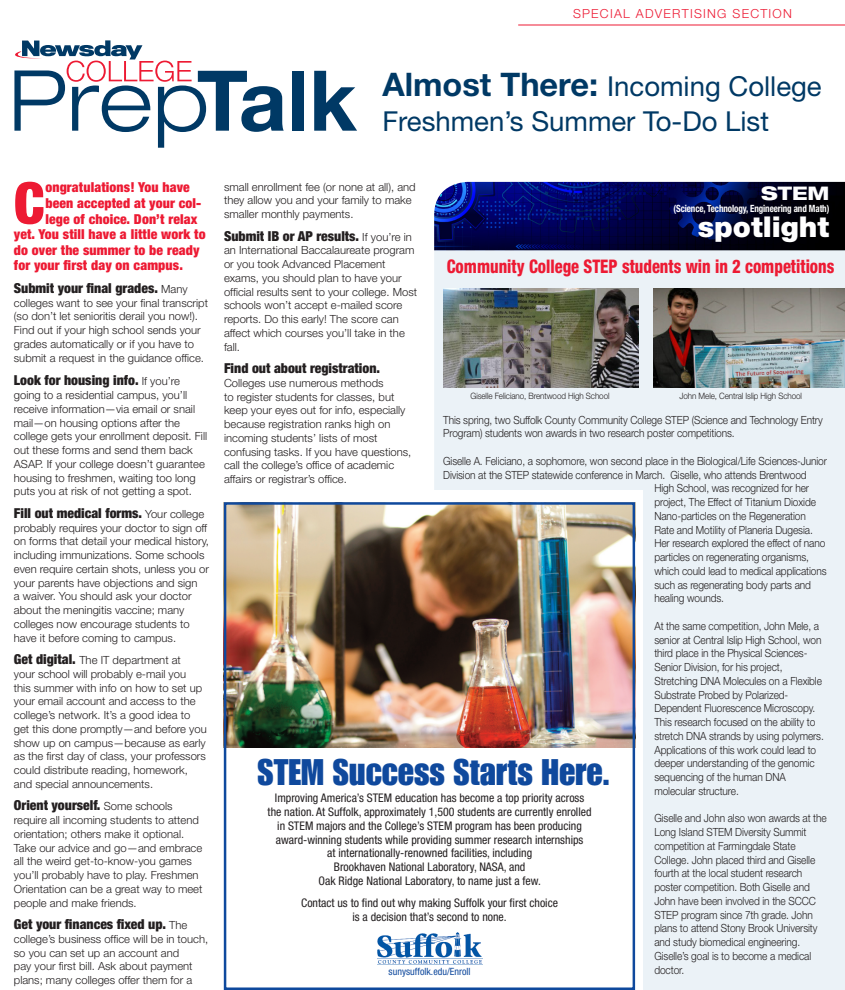
<style>
.page{position:relative;width:845px;height:990px;background:#fff}
.page>*{position:absolute;margin:0;border:0;box-sizing:border-box;transform-origin:0 0}
.t1{font:900 condensed 57.5px "Helvetica Neue LT Std";color:#ed1a33}
.t2{font:36.25px "Impact LT Std";color:#0f499d}
.t3{font:900 28.75px "Helvetica Neue LT Std";color:#fff}
.t4{font:27.5px/35px "Helvetica Neue LT Std";color:#003965}
.t5{font:800 condensed 18.75px "Helvetica Neue LT Std";color:#ed1a33;scale:.88 1}
.t6{font:800 expanded 18.75px "Helvetica Neue LT Std";color:#fff}
.t7{font:900 condensed 13.75px "Helvetica Neue LT Std";color:#231f20}
.t8{font:900 condensed 13.75px "Helvetica Neue LT Std";letter-spacing:.01em;color:#ed1a33}
.t9{font:300 12.5px "Helvetica Neue LT Std";letter-spacing:.1em;color:#ed1a33}
.t10{font:condensed 11.88px/13.8px "Helvetica Neue LT Std";color:#231f20;text-align:center}
.t11{font:300 11.25px/13.8px "Helvetica Neue LT Std";color:#231f20}
.t12{font:300 11.25px/13.8px "Helvetica Neue LT Std";color:#231f20;scale:.9 1}
.t13{font:700 condensed 10px "Helvetica Neue LT Std";letter-spacing:-.01em;color:#fff;scale:.9 1}
.t14{font:condensed 10px "Helvetica Neue LT Std";color:#0f499d}
.t15{font:300 8.75px "Helvetica Neue LT Std";letter-spacing:-.01em;color:#231f20;scale:.92 1}
.s1{font-weight:700;font-size:32.5px}
.s2{font-weight:300;font-stretch:normal;font-size:11.25px}
.s3{font-weight:900;font-stretch:condensed;font-size:13.75px}
</style>
<div class="page">
<div style="left:434px;top:250px;width:410px;height:740px;background:#ebf2f7"></div>
<hr style="left:518px;top:25px;width:326px;height:1px;background:#ed1a33">
<div style="left:292px;top:71px;width:11px;height:60px;background:#003965"></div>
<svg style="left:314px;top:71px;width:43px;height:60px"></svg>
<svg style="left:14px;top:40px;width:269px;height:108px"></svg>
<img style="left:434px;top:182px;width:410px;height:68px">
<img style="left:443px;top:288px;width:195px;height:100px">
<img style="left:652px;top:288px;width:192px;height:100px">
<div style="left:426px;top:490px;width:217px;height:500px;background:#fff"></div>
<img style="left:227px;top:505px;width:405px;height:243px">
<img style="left:377px;top:933px;width:105px;height:31px">
<div style="left:224px;top:502px;width:411px;height:488px;border:2px solid #0f499d"></div>
<p class="t9" style="left:573px;top:6px;width:220px">SPECIAL ADVERTISING SECTION</p>
<p class="t4" style="left:382px;top:68px;width:440px"><span class="s1">Almost There:</span> Incoming College<br>Freshmen’s Summer To-Do List</p>
<p class="t1" style="left:14px;top:168px;width:32px">C</p>
<p class="t8" style="left:45px;top:179px;width:146px">ongratulations! You have</p>
<p class="t8" style="left:45px;top:195px;width:157px">been accepted at your col-</p>
<p class="t8" style="left:45px;top:210px;width:153px">lege of choice. Don’t relax</p>
<p class="t8" style="left:14px;top:226px;width:193px">yet. You still have a little work to</p>
<p class="t8" style="left:14px;top:241px;width:187px">do over the summer to be ready</p>
<p class="t8" style="left:14px;top:257px;width:170px">for your first day on campus.</p>
<p class="t7" style="left:14px;top:280px;width:175px">Submit your final grades. <span class="s2">Many</span></p>
<p class="t11" style="left:14px;top:296px;width:196px">colleges want to see your final transcript (so don’t let senioritis derail you now!).<br>Find out if your high school sends your grades automatically or if you have to submit a request in the guidance office.</p>
<p class="t7" style="left:14px;top:372px;width:168px">Look for housing info. <span class="s2">If you’re</span></p>
<p class="t11" style="left:14px;top:388px;width:195px">going to a residential campus, you’ll receive information—via email or snail mail—on housing options after the college gets your enrollment deposit. Fill out these forms and send them back ASAP. If your college doesn’t guarantee housing to freshmen, waiting too long puts you at risk of not getting a spot.</p>
<p class="t7" style="left:14px;top:505px;width:192px">Fill out medical forms. <span class="s2">Your college</span></p>
<p class="t11" style="left:14px;top:521px;width:196px">probably requires your doctor to sign off on forms that detail your medical history, including immunizations. Some schools even require certain shots, unless you or your parents have objections and sign<br>a waiver. You should ask your doctor about the meningitis vaccine; many colleges now encourage students to have it before coming to campus.</p>
<p class="t11" style="left:14px;top:653px;width:194px"><span class="s3">Get digital.</span> The IT department at<br>your school will probably e-mail you<br>this summer with info on how to set up your email account and access to the college’s network. It’s a good idea to get this done promptly—and before you show up on campus—because as early as the first day of class, your professors could distribute reading, homework, and special announcements.</p>
<p class="t7" style="left:14px;top:797px;width:160px">Orient yourself. <span class="s2">Some schools</span></p>
<p class="t11" style="left:14px;top:813px;width:190px">require all incoming students to attend orientation; others make it optional.<br>Take our advice and go—and embrace all the weird get-to-know-you games you’ll probably have to play. Freshmen Orientation can be a great way to meet people and make friends.</p>
<p class="t7" style="left:14px;top:916px;width:175px">Get your finances fixed up. <span class="s2">The</span></p>
<p class="t11" style="left:14px;top:932px;width:196px">college’s business office will be in touch, so you can set up an account and<br>pay your first bill. Ask about payment plans; many colleges offer them for a</p>
<p class="t11" style="left:224px;top:179px;width:193px">small enrollment fee (or none at all), and they allow you and your family to make smaller monthly payments.</p>
<p class="t7" style="left:224px;top:227px;width:189px">Submit IB or AP results. <span class="s2">If you’re in</span></p>
<p class="t11" style="left:224px;top:243px;width:194px">an International Baccalaureate program or you took Advanced Placement exams, you should plan to have your official results sent to your college. Most schools won’t accept e-mailed score reports. Do this early! The score can affect which courses you’ll take in the fall.</p>
<p class="t7" style="left:224px;top:360px;width:157px">Find out about registration.</p>
<p class="t11" style="left:224px;top:376px;width:189px">Colleges use numerous methods<br>to register students for classes, but keep your eyes out for info, especially because registration ranks high on incoming students’ lists of most confusing tasks. If you have questions, call the college’s office of academic affairs or registrar’s office.</p>
<p class="t6" style="left:761px;top:182px;width:70px">STEM</p>
<p class="t13" style="left:673px;top:202px;width:174px">(Science, Technology, Engineering and Math)</p>
<p class="t3" style="left:697px;top:210px;width:133px">spotlight</p>
<p class="t5" style="left:446px;top:254px;width:442px">Community College STEP students win in 2 competitions</p>
<p class="t15" style="left:470px;top:391px;width:153px">Giselle Feliciano, Brentwood High School</p>
<p class="t15" style="left:679px;top:391px;width:134px">John Mele, Central Islip High School</p>
<p class="t12" style="left:443px;top:413px;width:423px">This spring, two Suffolk County Community College STEP (Science and Technology Entry<br>Program) students won awards in two research poster competitions.</p>
<p class="t12" style="left:443px;top:454px;width:428px">Giselle A. Feliciano, a sophomore, won second place in the Biological/Life Sciences-Junior</p>
<p class="t12" style="left:443px;top:468px;width:405px">Division at the STEP statewide conference in March. Giselle, who attends Brentwood</p>
<p class="t12" style="left:654px;top:481px;width:173px">High School, was recognized for her</p>
<p class="t12" style="left:654px;top:495px;width:181px">project, The Effect of Titanium Dioxide</p>
<p class="t12" style="left:654px;top:509px;width:170px">Nano-particles on the Regeneration</p>
<p class="t12" style="left:654px;top:523px;width:177px">Rate and Motility of Planeria Dugesia.</p>
<p class="t12" style="left:654px;top:536px;width:191px">Her research explored the effect of nano</p>
<p class="t12" style="left:654px;top:550px;width:173px">particles on regenerating organisms,</p>
<p class="t12" style="left:654px;top:564px;width:193px">which could lead to medical applications</p>
<p class="t12" style="left:654px;top:578px;width:175px">such as regenerating body parts and</p>
<p class="t12" style="left:654px;top:591px;width:79px">healing wounds.</p>
<p class="t12" style="left:654px;top:619px;width:190px">At the same competition, John Mele, a senior at Central Islip High School, won third place in the Physical Sciences-Senior Division, for his project, Stretching DNA Molecules on a Flexible Substrate Probed by Polarized-Dependent Fluorescence Microscopy.<br>This research focused on the ability to stretch DNA strands by using polymers.<br>Applications of this work could lead to deeper understanding of the genomic sequencing of the human DNA molecular structure.</p>
<p class="t12" style="left:654px;top:811px;width:193px">Giselle and John also won awards at the Long Island STEM Diversity Summit competition at Farmingdale State College. John placed third and Giselle fourth at the local student research poster competition. Both Giselle and John have been involved in the SCCC STEP program since 7th grade. John plans to attend Stony Brook University and study biomedical engineering.<br>Giselle’s goal is to become a medical doctor.</p>
<p class="t2" style="left:257px;top:751px;width:354px">STEM Success Starts Here.</p>
<p class="t10" style="left:267px;top:791px;width:325px">Improving America’s STEM education has become a top priority across the nation. At Suffolk, approximately 1,500 students are currently enrolled in STEM majors and the College’s STEM program has been producing award-winning students while providing summer research internships<br>at internationally-renowned facilities, including<br>Brookhaven National Laboratory, NASA, and<br>Oak Ridge National Laboratory, to name just a few.</p>
<p class="t10" style="left:301px;top:896px;width:258px">Contact us to find out why making Suffolk your first choice is a decision that’s second to none.</p>
<p class="t14" style="left:388px;top:965px;width:83px">sunysuffolk.edu/Enroll</p>
</div>
